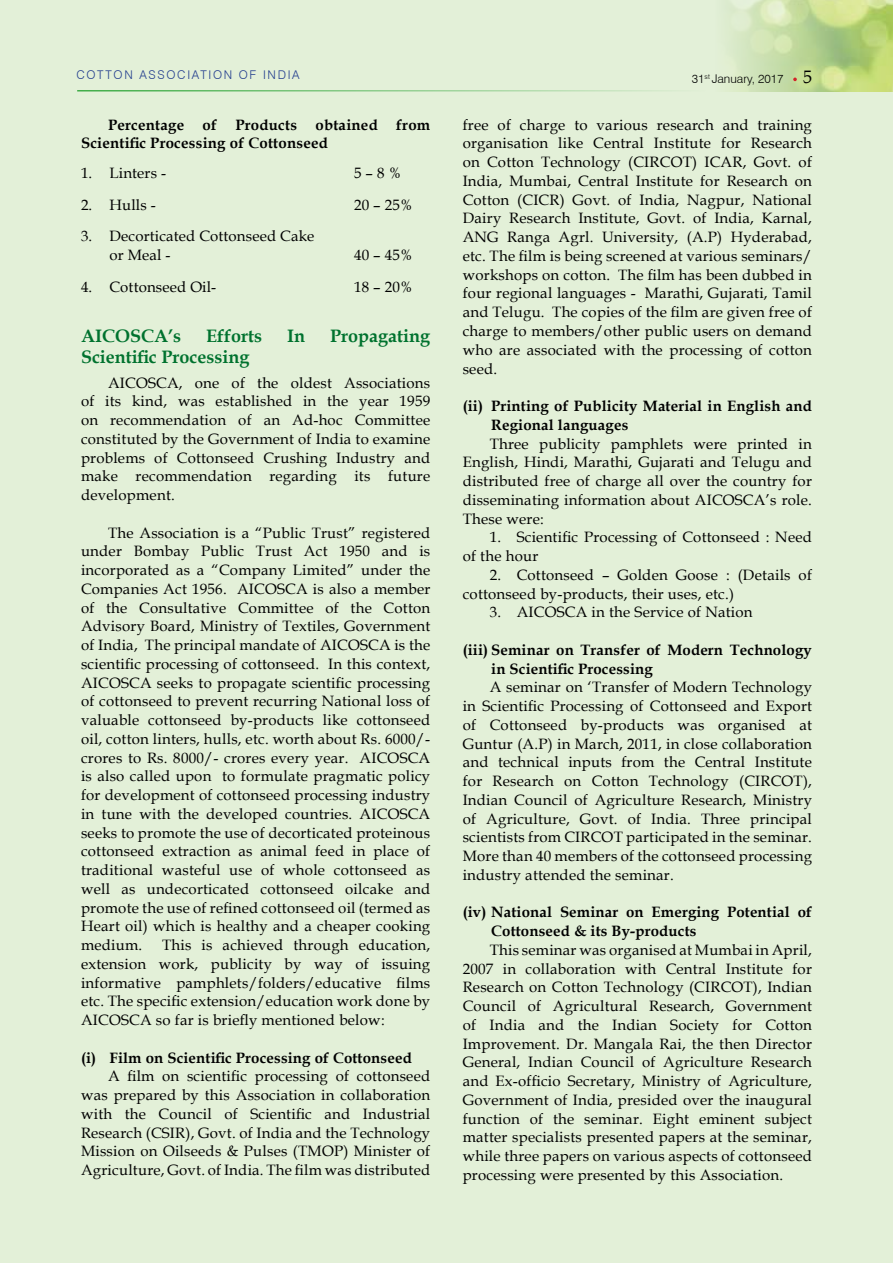
<style>
.page{position:relative;width:893px;height:1263px;background:#e3f0d8}
.page>*{position:absolute;margin:0;border:0;box-sizing:border-box;transform-origin:0 0}
.t1{font:700 18px "Book Antiqua";color:#00722e}
.t2{font:15px/18.8px "Book Antiqua";letter-spacing:.015em;color:#000;text-align:justify}
.t3{font:700 15px/18.8px "Book Antiqua";letter-spacing:.01em;color:#000}
.t4{font:300 12px "Swiss 721 BT";letter-spacing:.14em;color:#25408f}
.t5{font:300 12px "Swiss 721 BT";color:#000}
.s1{font-family:"Book Antiqua";font-weight:400;font-size:18px}
</style>
<div class="page">
<img style="left:727px;top:0;width:166px;height:91px">
<hr style="left:77px;top:90px;width:628px;height:2px;background:#41ad49">
<svg style="left:793px;top:78px;width:4px;height:3px"></svg>
<p class="t4" style="left:76px;top:67px;width:225px">COTTON ASSOCIATION OF INDIA</p>
<p class="t5" style="left:692px;top:71px;width:122px">31<sup>ST</sup> JANUARY, 2017 <span class="s1">5</span></p>
<p class="t3" style="left:81px;top:115px;width:351px;text-indent:27px">Percentage of Products obtained from<br>Scientific Processing of Cottonseed</p>
<p class="t2" style="left:81px;top:163px;width:87px">1. Linters -</p>
<p class="t2" style="left:354px;top:163px;width:49px">5 – 8 %</p>
<p class="t2" style="left:81px;top:195px;width:76px">2. Hulls -</p>
<p class="t2" style="left:354px;top:195px;width:60px">20 – 25%</p>
<p class="t2" style="left:109px;top:227px;width:206px;text-indent:-28px">3. Decorticated Cottonseed Cake or Meal -</p>
<p class="t2" style="left:463px;top:115px;width:351px">free of charge to various research and training organisation like Central Institute for Research on Cotton Technology (CIRCOT) ICAR, Govt. of India, Mumbai, Central Institute for Research on Cotton (CICR) Govt. of India, Nagpur, National Dairy Research Institute, Govt. of India, Karnal, ANG Ranga Agrl. University, (A.P) Hyderabad, etc. The film is being screened at various seminars/ workshops on cotton. The film has been dubbed in four regional languages - Marathi, Gujarati, Tamil and Telugu. The copies of the film are given free of charge to members/other public users on demand who are associated with the processing of cotton seed.</p>
<p class="t3" style="left:491px;top:396px;width:322px;text-indent:-28px">(ii) Printing of Publicity Material in English and<br>Regional languages</p>
<p class="t2" style="left:463px;top:434px;width:351px;text-indent:27px">Three publicity pamphlets were printed in English, Hindi, Marathi, Gujarati and Telugu and distributed free of charge all over the country for disseminating information about AICOSCA’s role.<br>These were:</p>
<p class="t2" style="left:463px;top:527px;width:351px;text-indent:27px">1. Scientific Processing of Cottonseed : Need of the hour</p>
<p class="t2" style="left:463px;top:565px;width:351px;text-indent:27px">2. Cottonseed – Golden Goose : (Details of cottonseed by-products, their uses, etc.)</p>
<p class="t2" style="left:490px;top:602px;width:264px">3. AICOSCA in the Service of Nation</p>
<p class="t3" style="left:491px;top:640px;width:322px;text-indent:-28px">(iii) Seminar on Transfer of Modern Technology in Scientific Processing</p>
<p class="t2" style="left:463px;top:677px;width:351px;text-indent:27px">A seminar on ‘Transfer of Modern Technology in Scientific Processing of Cottonseed and Export of Cottonseed by-products was organised at Guntur (A.P) in March, 2011, in close collaboration and technical inputs from the Central Institute for Research on Cotton Technology (CIRCOT), Indian Council of Agriculture Research, Ministry of Agriculture, Govt. of India. Three principal scientists from CIRCOT participated in the seminar.<br>More than 40 members of the cottonseed processing industry attended the seminar.</p>
<p class="t3" style="left:491px;top:903px;width:322px;text-indent:-28px">(iv) National Seminar on Emerging Potential of<br>Cottonseed &amp; its By-products</p>
<p class="t2" style="left:463px;top:940px;width:351px;text-indent:27px">This seminar was organised at Mumbai in April, 2007 in collaboration with Central Institute for Research on Cotton Technology (CIRCOT), Indian Council of Agricultural Research, Government of India and the Indian Society for Cotton Improvement. Dr. Mangala Rai, the then Director General, Indian Council of Agriculture Research and Ex-officio Secretary, Ministry of Agriculture, Government of India, presided over the inaugural function of the seminar. Eight eminent subject matter specialists presented papers at the seminar, while three papers on various aspects of cottonseed processing were presented by this Association.</p>
<p class="t2" style="left:354px;top:245px;width:60px">40 – 45%</p>
<p class="t2" style="left:81px;top:277px;width:137px">4. Cottonseed Oil-</p>
<p class="t2" style="left:354px;top:277px;width:60px">18 – 20%</p>
<p class="t1" style="left:81px;top:324px;width:101px">AICOSCA’s</p>
<p class="t1" style="left:206px;top:324px;width:57px">Efforts</p>
<p class="t1" style="left:287px;top:324px;width:19px">In</p>
<p class="t1" style="left:330px;top:324px;width:102px">Propagating</p>
<p class="t1" style="left:81px;top:345px;width:170px">Scientific Processing</p>
<p class="t2" style="left:81px;top:373px;width:351px;text-indent:27px">AICOSCA, one of the oldest Associations of its kind, was established in the year 1959 on recommendation of an Ad-hoc Committee constituted by the Government of India to examine problems of Cottonseed Crushing Industry and make recommendation regarding its future development.</p>
<p class="t2" style="left:81px;top:523px;width:351px;text-indent:27px">The Association is a “Public Trust” registered under Bombay Public Trust Act 1950 and is incorporated as a “Company Limited” under the Companies Act 1956. AICOSCA is also a member of the Consultative Committee of the Cotton Advisory Board, Ministry of Textiles, Government of India, The principal mandate of AICOSCA is the scientific processing of cottonseed. In this context, AICOSCA seeks to propagate scientific processing of cottonseed to prevent recurring National loss of valuable cottonseed by-products like cottonseed oil, cotton linters, hulls, etc. worth about Rs. 6000/- crores to Rs. 8000/- crores every year. AICOSCA is also called upon to formulate pragmatic policy for development of cottonseed processing industry in tune with the developed countries. AICOSCA seeks to promote the use of decorticated proteinous cottonseed extraction as animal feed in place of traditional wasteful use of whole cottonseed as well as undecorticated cottonseed oilcake and promote the use of refined cottonseed oil (termed as Heart oil) which is healthy and a cheaper cooking medium.</p>
<p class="t2" style="left:81px;top:935px;width:351px;text-indent:81px">This is achieved through education, extension work, publicity by way of issuing informative pamphlets/folders/educative films etc. The specific extension/education work done by AICOSCA so far is briefly mentioned below:</p>
<p class="t3" style="left:81px;top:1048px;width:332px">(i) Film on Scientific Processing of Cottonseed</p>
<p class="t2" style="left:81px;top:1067px;width:351px;text-indent:27px">A film on scientific processing of cottonseed was prepared by this Association in collaboration with the Council of Scientific and Industrial Research (CSIR), Govt. of India and the Technology Mission on Oilseeds &amp; Pulses (TMOP) Minister of Agriculture, Govt. of India. The film was distributed</p>
</div>
